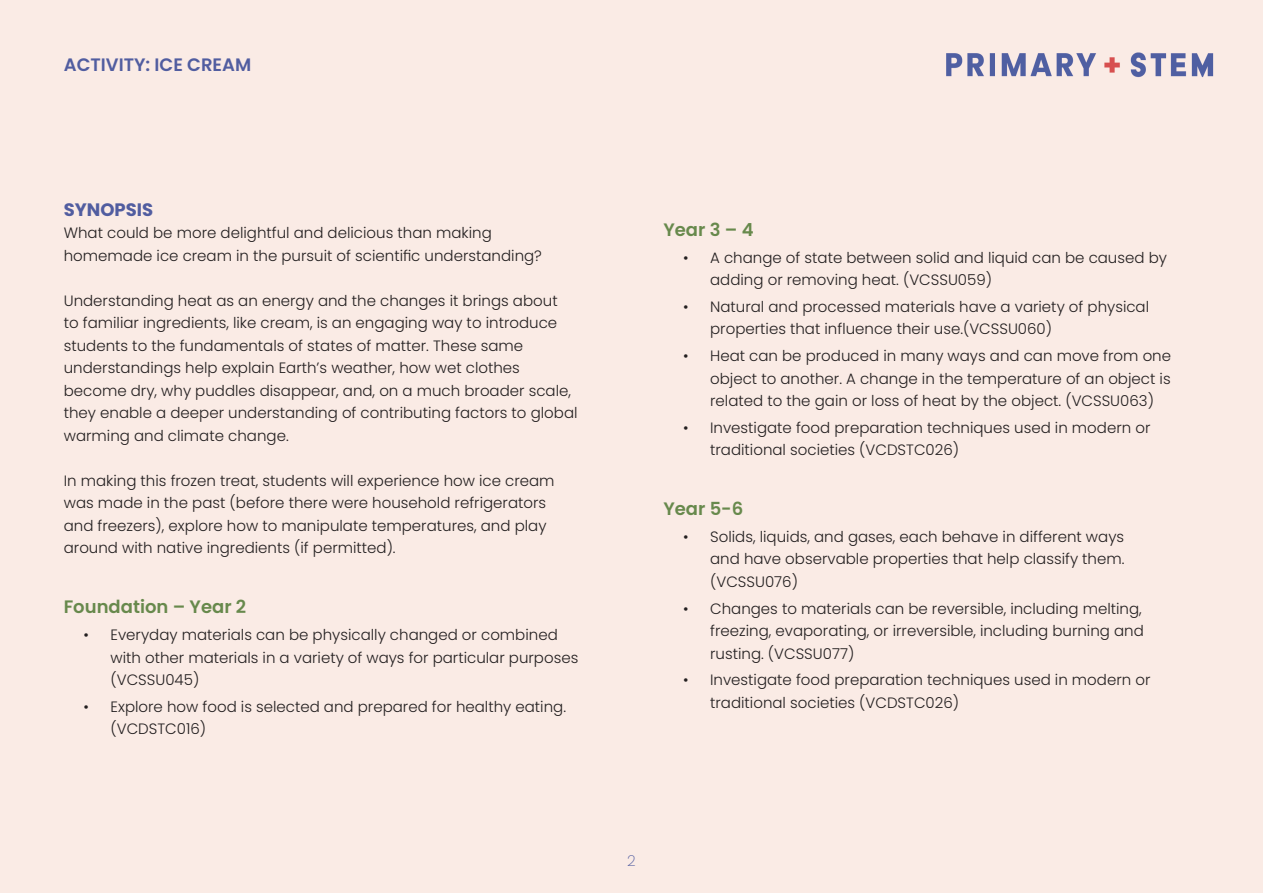
<style>
.page{position:relative;width:1263px;height:893px;background:#faebe5}
.page>*{position:absolute;margin:0;border:0;box-sizing:border-box;transform-origin:0 0}
.t1{font:600 18px "Poppins";color:#67894c}
.t2{font:600 18px "Poppins";color:#515da0}
.t3{font:700 18px "Poppins";color:#515da0}
.t4{font:300 15px/22.5px "Poppins";color:#231f20}
.t5{font:200 15px "Poppins";color:#515da0}
</style>
<div class="page">
<img style="left:946px;top:52px;width:268px;height:26px">
<p class="t2" style="left:64px;top:55px;width:189px">ACTIVITY: ICE CREAM</p>
<p class="t3" style="left:64px;top:199px;width:91px">SYNOPSIS</p>
<p class="t4" style="left:64px;top:222px;width:480px">What could be more delightful and delicious than making homemade ice cream in the pursuit of scientific understanding?</p>
<p class="t4" style="left:64px;top:289px;width:515px">Understanding heat as an energy and the changes it brings about<br>to familiar ingredients, like cream, is an engaging way to introduce students to the fundamentals of states of matter. These same understandings help explain Earth’s weather, how wet clothes become dry, why puddles disappear, and, on a much broader scale, they enable a deeper understanding of contributing factors to global warming and climate change.</p>
<p class="t4" style="left:64px;top:469px;width:492px">In making this frozen treat, students will experience how ice cream was made in the past (before there were household refrigerators and freezers), explore how to manipulate temperatures, and play around with native ingredients (if permitted).</p>
<p class="t1" style="left:64px;top:597px;width:184px">Foundation – Year 2</p>
<p class="t4" style="left:111px;top:624px;width:469px;text-indent:-27px">• Everyday materials can be physically changed or combined with other materials in a variety of ways for particular purposes (VCSSU045)</p>
<p class="t4" style="left:111px;top:695px;width:457px;text-indent:-27px">• Explore how food is selected and prepared for healthy eating. (VCDSTC016)</p>
<p class="t1" style="left:663px;top:219px;width:92px">Year 3 – 4</p>
<p class="t4" style="left:710px;top:246px;width:458px;text-indent:-27px">• A change of state between solid and liquid can be caused by adding or removing heat. (VCSSU059)</p>
<p class="t4" style="left:710px;top:295px;width:440px;text-indent:-27px">• Natural and processed materials have a variety of physical properties that influence their use.(VCSSU060)</p>
<p class="t4" style="left:710px;top:345px;width:462px;text-align:justify;text-indent:-27px">• Heat can be produced in many ways and can move from one object to another. A change in the temperature of an object is related to the gain or loss of heat by the object. (VCSSU063)</p>
<p class="t4" style="left:710px;top:416px;width:442px;text-indent:-27px">• Investigate food preparation techniques used in modern or traditional societies (VCDSTC026)</p>
<p class="t1" style="left:663px;top:498px;width:81px">Year 5-6</p>
<p class="t4" style="left:710px;top:525px;width:416px;text-align:justify;text-indent:-27px">• Solids, liquids, and gases, each behave in different ways and have observable properties that help classify them. (VCSSU076)</p>
<p class="t4" style="left:710px;top:597px;width:435px;text-indent:-27px">• Changes to materials can be reversible, including melting, freezing, evaporating, or irreversible, including burning and rusting. (VCSSU077)</p>
<p class="t4" style="left:710px;top:669px;width:442px;text-indent:-27px">• Investigate food preparation techniques used in modern or traditional societies (VCDSTC026)</p>
<p class="t5" style="left:627px;top:852px;width:10px">2</p>
</div>
